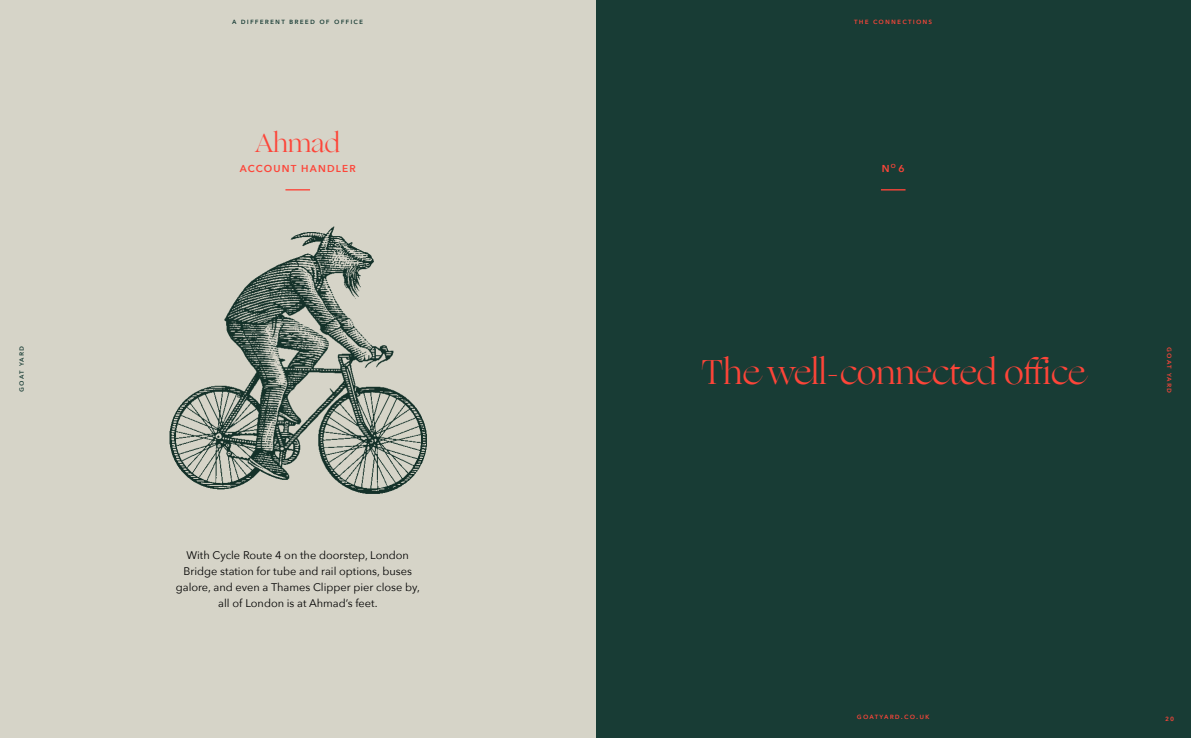
<style>
.page{position:relative;width:1191px;height:738px;background:#fff}
.page>*{position:absolute;margin:0;border:0;box-sizing:border-box;transform-origin:0 0}
.t1{font:34px "Ogg";letter-spacing:-.005em;color:#fd4539}
.t2{font:26px "Ogg";color:#fd4539}
.t3{font:11px/16px "Avenir Next";color:#000;text-align:center}
.t4{font:600 10px "Avenir Next";letter-spacing:.12em;color:#fd4539}
.t5{font:500 8px "Avenir Next";letter-spacing:.14em;color:#fd4539}
.t6{font:500 8px "Avenir Next";letter-spacing:.14em;color:#183c35}
</style>
<div class="page">
<div style="left:595px;top:0;width:596px;height:737px;background:#183c35"></div>
<svg style="left:881px;top:189px;width:24px;height:1px"></svg>
<div style="left:0;top:0;width:595px;height:737px;background:#d6d4c8"></div>
<img style="left:169px;top:189px;width:258px;height:305px">
<p class="t6" style="left:14px;top:392px;width:48px;rotate:-90deg">goat yard</p>
<p class="t6" style="left:232px;top:14px;width:133px">a different breed of office</p>
<h2 class="t2" style="left:255px;top:125px;width:86px">Ahmad</h2>
<p class="t4" style="left:240px;top:159px;width:118px">ACCOUNT HANDLER</p>
<p class="t3" style="left:176px;top:545px;width:246px">With Cycle Route 4 on the doorstep, London Bridge station for tube and rail options, buses galore, and even a Thames Clipper pier close by, all of London is at Ahmad’s feet.</p>
<p class="t5" style="left:854px;top:14px;width:80px">the connections</p>
<p class="t4" style="left:881px;top:159px;width:24px">N<sup>O</sup> 6</p>
<h1 class="t1" style="left:701px;top:349px;width:385px">The well-connected office</h1>
<p class="t5" style="left:1176px;top:346px;width:48px;rotate:90deg">goat yard</p>
<p class="t5" style="left:857px;top:709px;width:74px">goatyard.co.uk</p>
<p class="t5" style="left:1165px;top:710px;width:11px">20</p>
</div>
